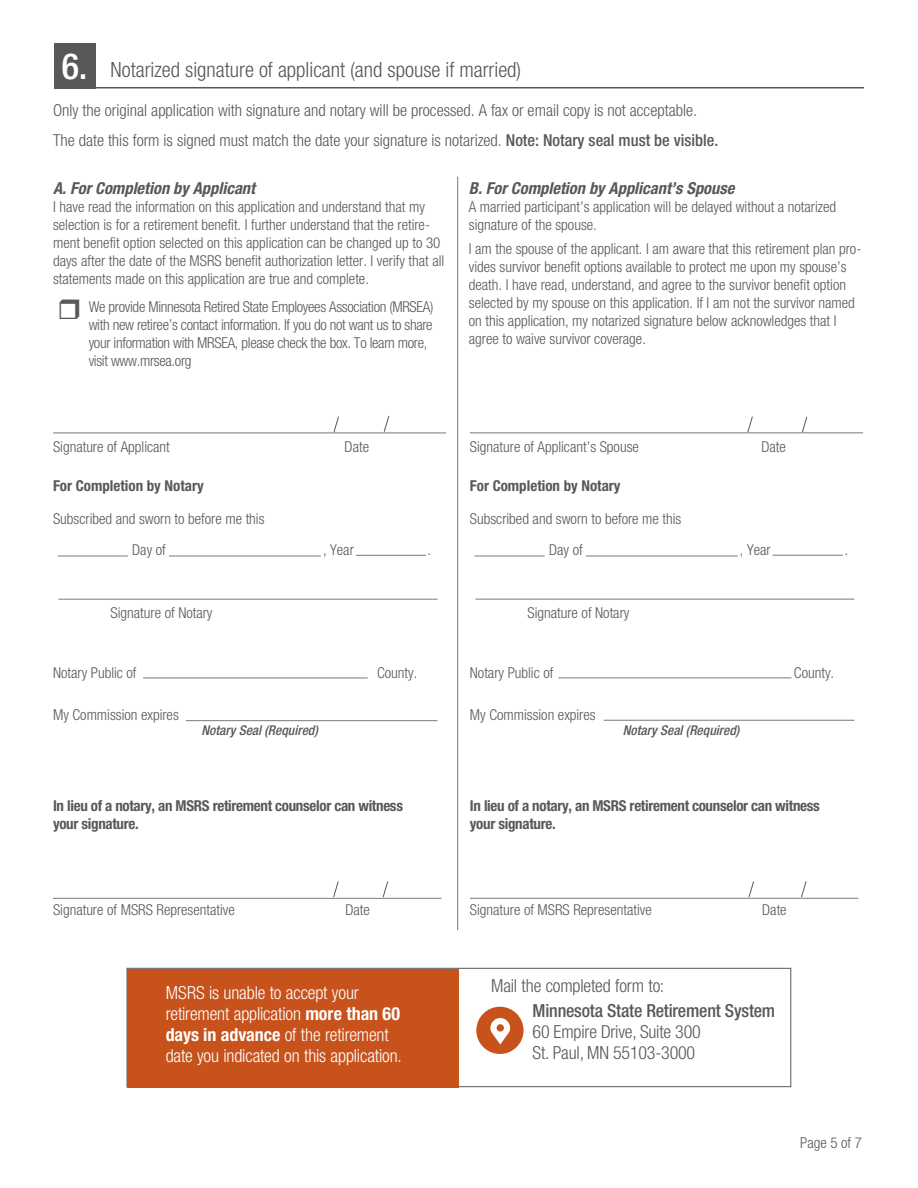
<style>
.page{position:relative;width:918px;height:1188px;background:#fff}
.page>*{position:absolute;margin:0;border:0;box-sizing:border-box;transform-origin:0 0}
.t1{font:500 condensed 36px "Helvetica Neue LT Std";color:#fff}
.t2{font:300 condensed 21px "Helvetica Neue LT Std";color:#57585a}
.Body_Copy{font:300 condensed 18px/21px "Helvetica Neue LT Std";letter-spacing:-.01em;color:#fff}
.Body_copy_-_size_11{font:300 condensed 18px "Helvetica Neue LT Std";letter-spacing:-.01em;color:#57585a}
.t3{font:500 condensed 18px "Helvetica Neue LT Std";letter-spacing:-.01em;color:#57585a}
.t4{font:300 condensed 16.5px/30px "Helvetica Neue LT Std";color:#57585a}
.t5{font:italic 700 condensed 16.5px "Helvetica Neue LT Std";color:#57585a}
.t6{font:300 condensed 15px/18px "Helvetica Neue LT Std";color:#57585a}
.t7{font:300 condensed 15px/18px "Helvetica Neue LT Std";letter-spacing:-.02em;color:#57585a}
.t8{font:700 condensed 15px/18px "Helvetica Neue LT Std";letter-spacing:-.02em;color:#57585a}
.t9{font:700 condensed 15px "Helvetica Neue LT Std";color:#57585a}
.t10{font:italic 500 condensed 13.5px "Helvetica Neue LT Std";color:#57585a}
.s1{font-weight:500}
.s2{font-weight:700}
</style>
<div class="page">
<div style="left:127px;top:968px;width:664px;height:119px;border:1px solid #57585a"></div>
<div style="left:54px;top:43px;width:41px;height:45px;background:#57585a"></div>
<hr style="left:94px;top:87px;width:770px;height:1px;background:#57585a">
<div style="left:127px;top:969px;width:332px;height:118px;background:#c7521b"></div>
<hr style="left:53px;top:433px;width:393px;height:1px;background:#57585a">
<hr style="left:169px;top:556px;width:152px;height:1px;background:#57585a">
<hr style="left:58px;top:599px;width:380px;height:1px;background:#57585a">
<hr style="left:143px;top:678px;width:225px;height:1px;background:#57585a">
<hr style="left:356px;top:555px;width:70px;height:1px;background:#57585a">
<hr style="left:58px;top:556px;width:70px;height:1px;background:#57585a">
<hr style="left:186px;top:720px;width:252px;height:1px;background:#57585a">
<hr style="left:53px;top:898px;width:389px;height:1px;background:#57585a">
<hr style="left:457px;top:177px;width:1px;height:753px;background:#57585a">
<svg style="left:333px;top:416px;width:6px;height:17px"></svg>
<svg style="left:382px;top:881px;width:7px;height:17px"></svg>
<hr style="left:470px;top:432px;width:393px;height:1px;background:#57585a">
<hr style="left:586px;top:556px;width:152px;height:1px;background:#57585a">
<hr style="left:475px;top:599px;width:379px;height:1px;background:#57585a">
<hr style="left:558px;top:678px;width:234px;height:1px;background:#57585a">
<hr style="left:773px;top:555px;width:70px;height:1px;background:#57585a">
<hr style="left:474px;top:556px;width:71px;height:1px;background:#57585a">
<hr style="left:604px;top:720px;width:250px;height:1px;background:#57585a">
<hr style="left:470px;top:898px;width:388px;height:1px;background:#57585a">
<svg style="left:747px;top:416px;width:6px;height:17px"></svg>
<svg style="left:801px;top:416px;width:7px;height:17px"></svg>
<svg style="left:801px;top:881px;width:6px;height:17px"></svg>
<svg style="left:383px;top:416px;width:7px;height:17px"></svg>
<div style="left:476px;top:1007px;width:48px;height:47px;background:#c7521b;border-radius:50%"></div>
<svg style="left:490px;top:1018px;width:20px;height:27px"></svg>
<svg style="left:333px;top:881px;width:6px;height:17px"></svg>
<svg style="left:748px;top:881px;width:7px;height:17px"></svg>
<p class="t1" style="left:62px;top:44px;width:27px">6.</p>
<p class="t2" style="left:111px;top:58px;width:412px">Notarized signature of applicant (and spouse if married)</p>
<p class="t4" style="left:53px;top:95px;width:667px">Only the original application with signature and notary will be processed. A fax or email copy is not acceptable.<br>The date this form is signed must match the date your signature is notarized. <span class="s1">Note: Notary seal must be visible.</span></p>
<p class="t5" style="left:53px;top:178px;width:204px">A. For Completion by Applicant</p>
<p class="t6" style="left:53px;top:198px;width:393px">I have read the information on this application and understand that my selection is for a retirement benefit. I further understand that the retire&shy;ment benefit option selected on this application can be changed up to 30 days after the date of the MSRS benefit authorization letter. I verify that all statements made on this application are true and complete.</p>
<p class="t7" style="left:89px;top:298px;width:346px">We provide Minnesota Retired State Employees Association (MRSEA) with new retiree’s contact information. If you do not want us to share your information with MRSEA, please check the box. To learn more, visit www.mrsea.org</p>
<p class="t5" style="left:469px;top:178px;width:267px">B. For Completion by Applicant’s Spouse</p>
<p class="t6" style="left:469px;top:198px;width:369px">A married participant’s application will be delayed without a notarized signature of the spouse.</p>
<p class="t6" style="left:469px;top:240px;width:394px">I am the spouse of the applicant. I am aware that this retirement plan pro&shy;vides survivor benefit options available to protect me upon my spouse’s death. I have read, understand, and agree to the survivor benefit option selected by my spouse on this application. If I am not the survivor named on this application, my notarized signature below acknowledges that I agree to waive survivor coverage.</p>
<p class="t6" style="left:53px;top:438px;width:118px">Signature of Applicant</p>
<p class="t6" style="left:345px;top:438px;width:26px">Date</p>
<p class="t9" style="left:53px;top:477px;width:152px">For Completion by Notary</p>
<p class="t6" style="left:53px;top:510px;width:213px">Subscribed and sworn to before me this</p>
<p class="t6" style="left:132px;top:541px;width:35px">Day of</p>
<p class="t6" style="left:323px;top:541px;width:32px">, Year</p>
<p class="t6" style="left:427px;top:541px;width:5px">.</p>
<p class="t6" style="left:470px;top:437px;width:170px">Signature of Applicant’s Spouse</p>
<p class="t6" style="left:762px;top:437px;width:26px">Date</p>
<p class="t9" style="left:470px;top:476px;width:152px">For Completion by Notary</p>
<p class="t6" style="left:470px;top:509px;width:213px">Subscribed and sworn to before me this</p>
<p class="t6" style="left:549px;top:541px;width:35px">Day of</p>
<p class="t6" style="left:740px;top:541px;width:32px">, Year</p>
<p class="t6" style="left:844px;top:541px;width:5px">.</p>
<p class="t6" style="left:111px;top:604px;width:103px">Signature of Notary</p>
<p class="t6" style="left:528px;top:604px;width:103px">Signature of Notary</p>
<p class="t6" style="left:53px;top:664px;width:85px">Notary Public of</p>
<p class="t6" style="left:377px;top:664px;width:42px">County.</p>
<p class="t6" style="left:53px;top:706px;width:127px">My Commission expires</p>
<p class="t10" style="left:201px;top:722px;width:118px">Notary Seal (Required)</p>
<p class="t6" style="left:470px;top:664px;width:85px">Notary Public of</p>
<p class="t6" style="left:794px;top:664px;width:42px">County.</p>
<p class="t6" style="left:470px;top:706px;width:127px">My Commission expires</p>
<p class="t10" style="left:623px;top:722px;width:118px">Notary Seal (Required)</p>
<p class="t8" style="left:53px;top:797px;width:351px">In lieu of a notary, an MSRS retirement counselor can witness your signature.</p>
<p class="t8" style="left:470px;top:797px;width:351px">In lieu of a notary, an MSRS retirement counselor can witness your signature.</p>
<p class="t6" style="left:53px;top:900px;width:183px">Signature of MSRS Representative</p>
<p class="t6" style="left:345px;top:900px;width:26px">Date</p>
<p class="t6" style="left:470px;top:900px;width:183px">Signature of MSRS Representative</p>
<p class="t6" style="left:762px;top:900px;width:26px">Date</p>
<p class="Body_Copy" style="left:166px;top:982px;width:238px">MSRS is unable to accept your retirement application <span class="s2">more than 60 days in advance</span> of the retirement date you indicated on this application.</p>
<p class="Body_copy_-_size_11" style="left:491px;top:975px;width:175px">Mail the completed form to:</p>
<p class="t3" style="left:533px;top:999px;width:244px">Minnesota State Retirement System</p>
<p class="Body_copy_-_size_11" style="left:533px;top:1021px;width:170px">60 Empire Drive, Suite 300</p>
<p class="Body_copy_-_size_11" style="left:533px;top:1042px;width:164px">St. Paul, MN 55103-3000</p>
<p class="t6" style="left:800px;top:1134px;width:63px">Page 5 of 7</p>
</div>
